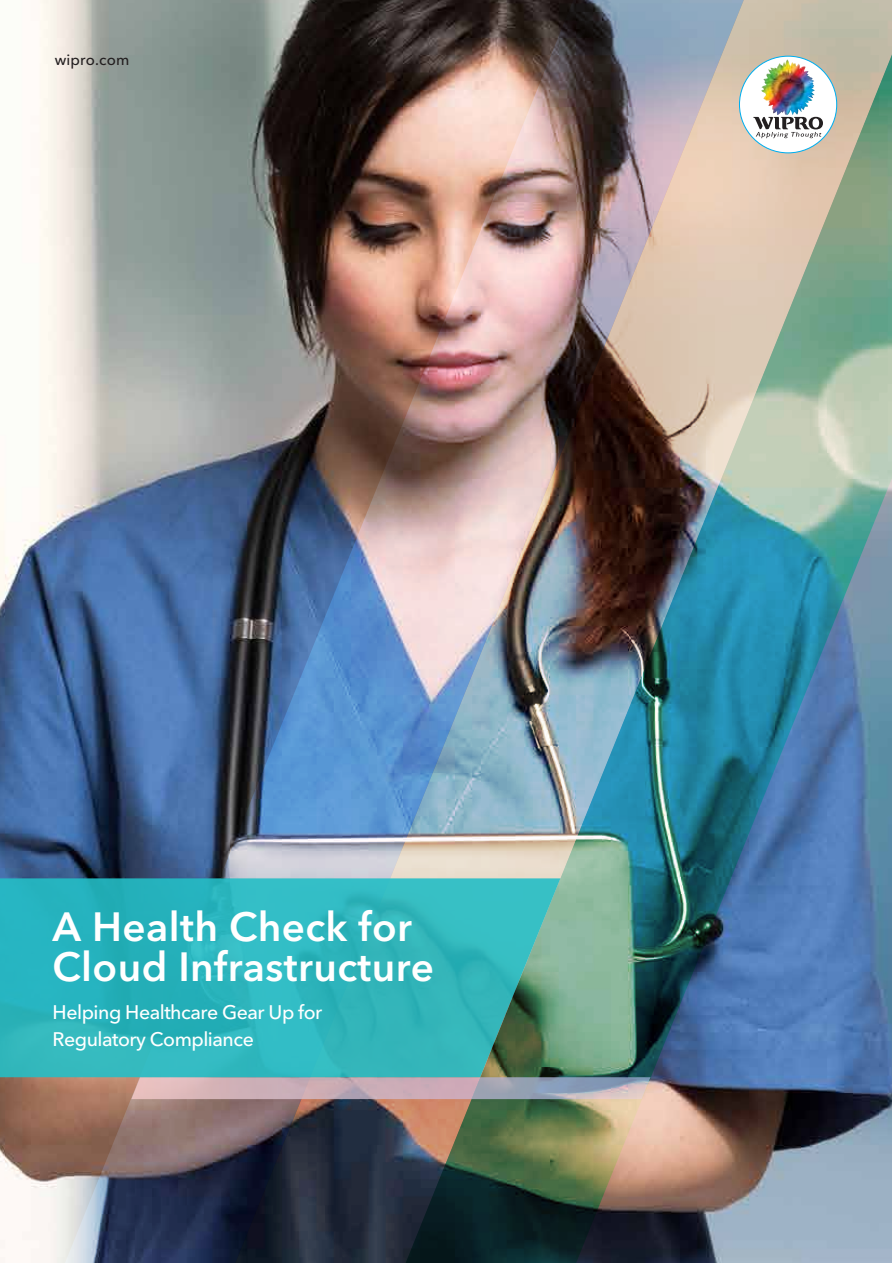
<style>
.page{position:relative;width:892px;height:1263px;background:#fff}
.page>*{position:absolute;margin:0;border:0;box-sizing:border-box;transform-origin:0 0}
.t1{font:600 40.5px/40.5px "Avenir Next LT Pro";letter-spacing:.01em;color:#fff}
.t2{font:500 19.5px/26.4px "Avenir Next LT Pro";letter-spacing:-.025em;color:#fff}
.t3{font:500 15px "Avenir Next LT Pro";letter-spacing:.01em;color:#231f20}
</style>
<div class="page">
<img style="left:0;top:0;width:54px;height:1263px">
<svg style="left:54px;top:0;width:170px;height:1263px;background:#7b899b"></svg>
<img style="left:224px;top:0;width:170px;height:1263px">
<img style="left:394px;top:0;width:497px;height:1263px">
<svg style="left:131px;top:1077px;width:519px;height:22px;background:#beacb6"></svg>
<svg style="left:0;top:878px;width:560px;height:199px;background:#31b2b7"></svg>
<img style="left:738px;top:56px;width:98px;height:97px">
<img style="left:770px;top:60px;width:16px;height:9px">
<p class="t3" style="left:55px;top:51px;width:76px">wipro.com</p>
<h1 class="t1" style="left:53px;top:906px;width:383px">A Health Check for<br>Cloud Infrastructure</h1>
<p class="t2" style="left:53px;top:999px;width:271px">Helping Healthcare Gear Up for<br>Regulatory Compliance</p>
</div>
